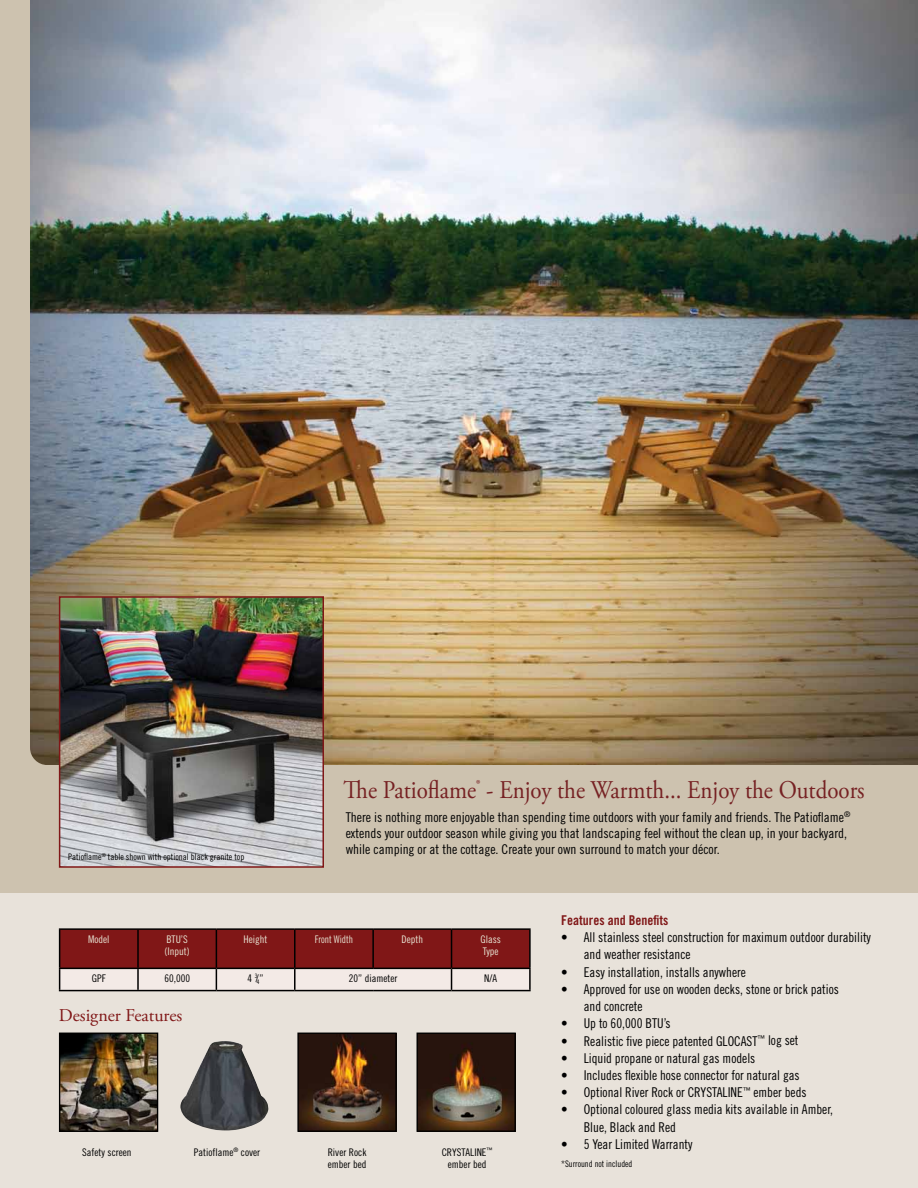
<style>
.page{position:relative;width:918px;height:1188px;background:#fff}
.page>*{position:absolute;margin:0;border:0;box-sizing:border-box;transform-origin:0 0}
.t1{font:25.5px "Adobe Garamond Pro";color:#762123;scale:.9 1}
.t2{font:18px "Adobe Garamond Pro";color:#801717}
.t3{font:13.5px/17.2px "Trade Gothic LT Std Cn 18";color:#000}
.t4{font:13.5px "Trade Gothic LT Std Bd Cn 20";color:#801717}
.t5{font:10.5px/12.6px "Trade Gothic LT Std Cn 18";color:#000}
.t6{font:10.5px/12.6px "Trade Gothic LT Std Cn 18";color:#e7e4d3}
.t7{font:10.5px "Trade Gothic LT Std Cn 18";color:#e7e4d3;scale:.91 1}
.t8{font:9px "Trade Gothic LT Std Cn 18";color:#000}
</style>
<div class="page">
<img style="left:30px;top:0;width:888px;height:765px">
<div style="left:0;top:802px;width:918px;height:386px;background:#e8e2da"></div>
<div style="left:0;top:765px;width:918px;height:127px;background:#cdc2af"></div>
<hr style="left:59px;top:928px;width:79px;height:2px;background:#000">
<hr style="left:138px;top:928px;width:78px;height:2px;background:#000">
<hr style="left:216px;top:928px;width:79px;height:2px;background:#000">
<hr style="left:295px;top:928px;width:78px;height:2px;background:#000">
<hr style="left:373px;top:928px;width:79px;height:2px;background:#000">
<hr style="left:452px;top:928px;width:79px;height:2px;background:#000">
<hr style="left:529px;top:930px;width:2px;height:38px;background:#000">
<hr style="left:452px;top:968px;width:79px;height:1px;background:#000">
<svg style="left:59px;top:929px;width:471px;height:61px"></svg>
<hr style="left:529px;top:969px;width:2px;height:21px;background:#000">
<hr style="left:59px;top:990px;width:79px;height:1px;background:#000">
<hr style="left:138px;top:990px;width:78px;height:1px;background:#000">
<hr style="left:216px;top:990px;width:79px;height:1px;background:#000">
<hr style="left:295px;top:990px;width:78px;height:1px;background:#000">
<hr style="left:373px;top:990px;width:79px;height:1px;background:#000">
<hr style="left:452px;top:990px;width:79px;height:1px;background:#000">
<div style="left:0;top:0;width:30px;height:768px;background:#cdc2af"></div>
<svg style="left:30px;top:744px;width:17px;height:21px"></svg>
<img style="left:62px;top:599px;width:259px;height:266px">
<div style="left:59px;top:596px;width:265px;height:272px;border:2px solid #801717"></div>
<img style="left:61px;top:1035px;width:95px;height:95px">
<div style="left:59px;top:1033px;width:99px;height:99px;border:1px solid #000"></div>
<img style="left:299px;top:1035px;width:96px;height:95px">
<div style="left:297px;top:1033px;width:100px;height:99px;border:1px solid #000"></div>
<img style="left:419px;top:1035px;width:95px;height:95px">
<div style="left:417px;top:1033px;width:99px;height:99px;border:1px solid #000"></div>
<img style="left:180px;top:1041px;width:89px;height:90px">
<p class="t8" style="left:68px;top:851px;width:178px">Patioflame<sup>®</sup> table shown with optional black granite top</p>
<h1 class="t1" style="left:344px;top:775px;width:580px">The Patioflame<sup>®</sup> - Enjoy the Warmth... Enjoy the Outdoors</h1>
<p class="t3" style="left:346px;top:809px;width:506px;line-height:16.2px">There is nothing more enjoyable than spending time outdoors with your family and friends. The Patioflame<sup>® </sup>extends your outdoor season while giving you that landscaping feel without the clean up, in your backyard, while camping or at the cottage. Create your own surround to match your décor.</p>
<p class="t6" style="left:88px;top:933px;width:23px">Model</p>
<p class="t6" style="left:165px;top:933px;width:27px">BTU’S (Input)</p>
<p class="t6" style="left:244px;top:933px;width:25px">Height</p>
<p class="t7" style="left:315px;top:933px;width:43px">Front Width</p>
<p class="t6" style="left:402px;top:933px;width:23px">Depth</p>
<p class="t6" style="left:481px;top:933px;width:22px">Glass<br>Type</p>
<p class="t5" style="left:92px;top:972px;width:15px">GPF</p>
<p class="t5" style="left:164px;top:972px;width:27px">60,000</p>
<p class="t5" style="left:248px;top:972px;width:17px">4 <sup>3</sup>/<sub>4</sub> ”</p>
<p class="t5" style="left:349px;top:972px;width:50px">20” diameter</p>
<p class="t5" style="left:484px;top:972px;width:14px">N/A</p>
<h2 class="t2" style="left:59px;top:1004px;width:125px">Designer Features</h2>
<p class="t5" style="left:82px;top:1145px;width:51px">Safety screen</p>
<p class="t5" style="left:194px;top:1145px;width:68px">Patioflame<sup>®</sup> cover</p>
<p class="t5" style="left:328px;top:1145px;width:40px">River Rock ember bed</p>
<p class="t5" style="left:442px;top:1145px;width:52px;text-align:center">CRYSTALINE<sup>™ </sup>ember bed</p>
<p class="t4" style="left:561px;top:912px;width:109px">Features and Benefits</p>
<p class="t3" style="left:584px;top:928px;width:289px;text-indent:-22px">• All stainless steel construction for maximum outdoor durability and weather resistance</p>
<p class="t3" style="left:561px;top:963px;width:186px">• Easy installation, installs anywhere</p>
<p class="t3" style="left:584px;top:980px;width:257px;text-indent:-22px">• Approved for use on wooden decks, stone or brick patios and concrete</p>
<p class="t3" style="left:561px;top:1015px;width:111px">• Up to 60,000 BTU’s</p>
<p class="t3" style="left:561px;top:1032px;width:239px">• Realistic five piece patented GLOCAST<sup>™</sup> log set</p>
<p class="t3" style="left:561px;top:1049px;width:196px">• Liquid propane or natural gas models</p>
<p class="t3" style="left:561px;top:1066px;width:240px">• Includes flexible hose connector for natural gas</p>
<p class="t3" style="left:561px;top:1084px;width:247px">• Optional River Rock or CRYSTALINE<sup>™</sup> ember beds</p>
<p class="t3" style="left:584px;top:1101px;width:251px;text-indent:-22px">• Optional coloured glass media kits available in Amber,<br>Blue, Black and Red</p>
<p class="t3" style="left:561px;top:1135px;width:133px">• 5 Year Limited Warranty</p>
<p class="t8" style="left:561px;top:1158px;width:73px">*Surround not included</p>
</div>
